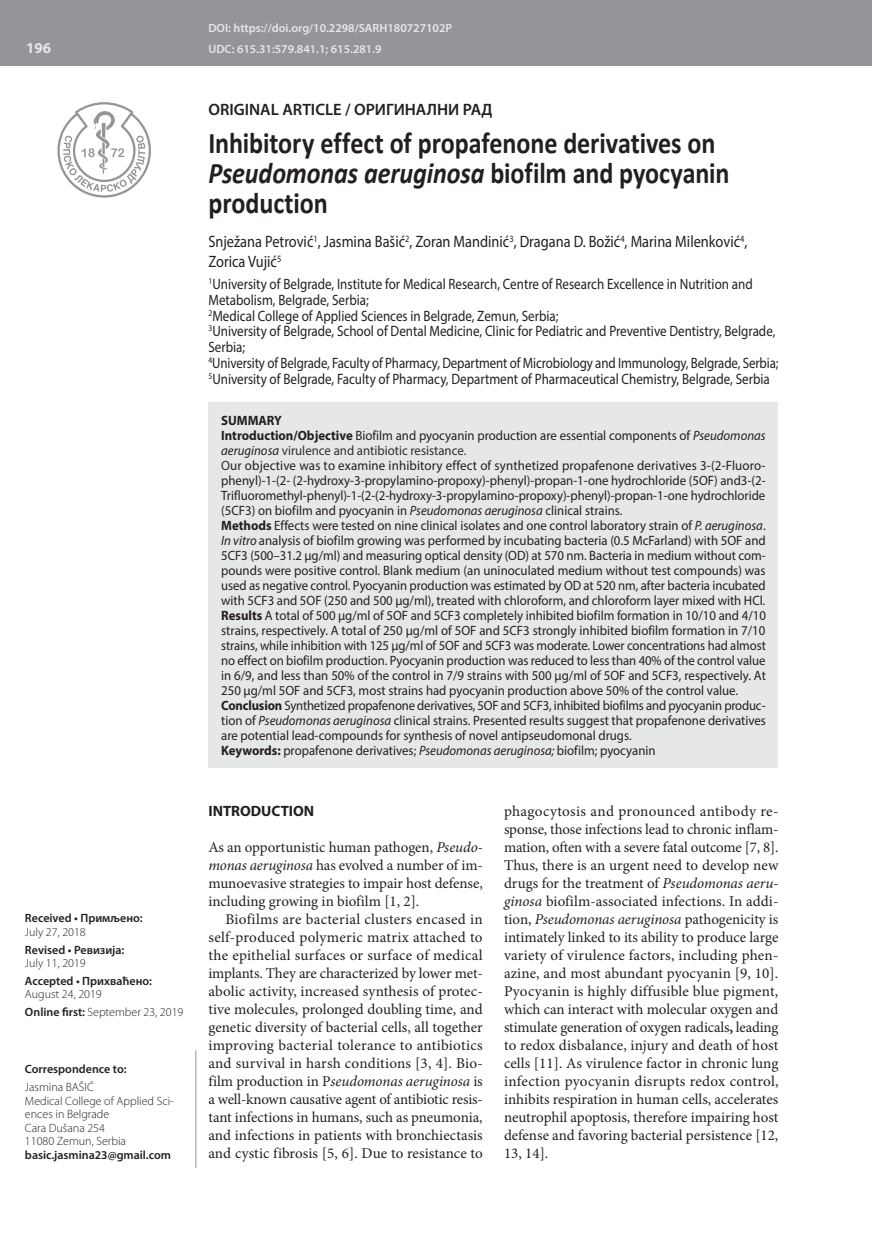
<style>
.page{position:relative;width:872px;height:1234px;background:#fff}
.page>*{position:absolute;margin:0;border:0;box-sizing:border-box;transform-origin:0 0}
.t1{font:700 30px/30px "Calibri";letter-spacing:-.005em;color:#231f20;scale:.87 1}
.t2{font:16.5px/19.5px "Myriad Pro";color:#231f20;scale:.87 1}
.t3{font:600 16.5px "Myriad Pro";color:#231f20}
.t4{font:15px/18px "Minion Pro";color:#231f20;text-align:justify}
.t5{font:15px/15.8px "Myriad Pro";color:#231f20;scale:.87 1}
.t6{font:700 15px "Myriad Pro";color:#231f20}
.t7{font:700 15px "Myriad Pro";color:#e6e7e9}
.t8{font:13.5px/15px "Myriad Pro";color:#231f20;scale:.95 1}
.t9{font:300 12px/13.5px "Myriad Pro";color:#231f20}
.t10{font:600 12px "Myriad Pro";color:#231f20}
.t11{font:600 12px/21.3px "Myriad Pro";color:#e6e7e9}
.s1{font-weight:600}
.s2{font-style:italic}
.s3{font-weight:700}
.s4{color:#2e2f2e}
</style>
<div class="page">
<div style="left:0;top:0;width:872px;height:66px;background:#939598"></div>
<svg style="left:57px;top:102px;width:94px;height:95px"></svg>
<hr style="left:196px;top:1050px;width:1px;height:117px;background:#939598">
<div style="left:208px;top:402px;width:570px;height:365px;background:#e6e7e9"></div>
<p class="t7" style="left:26px;top:38px;width:26px">196</p>
<p class="t10" style="left:25px;top:910px;width:119px">Received • Примљено:</p>
<p class="t9" style="left:25px;top:924px;width:62px">July 27, 2018</p>
<p class="t10" style="left:25px;top:941px;width:101px">Revised • Ревизија:</p>
<p class="t9" style="left:25px;top:956px;width:62px">July 11, 2019</p>
<p class="t10" style="left:25px;top:972px;width:129px">Accepted • Прихваћено:</p>
<p class="t9" style="left:25px;top:985px;width:160px;line-height:17.7px">August 24, 2019<br><span class="s1">Online first:</span> September 23, 2019</p>
<p class="t10" style="left:25px;top:1061px;width:103px">Correspondence to:</p>
<p class="t9" style="left:25px;top:1080px;width:150px">Jasmina BAŠIĆ<br>Medical College of Applied Sci&shy;ences in Belgrade<br>Cara Dušana 254<br>11080 Zemun, Serbia</p>
<p class="t10" style="left:25px;top:1146px;width:147px">basic.jasmina23@gmail.com</p>
<p class="t11" style="left:208px;top:17px;width:245px">DOI: https://doi.org/10.2298/SARH180727102P<br>UDC: 615.31:579.841.1; 615.281.9</p>
<p class="t3" style="left:208px;top:98px;width:286px">ORIGINAL ARTICLE / ОРИГИНАЛНИ РАД</p>
<h1 class="t1" style="left:208px;top:128px;width:600px">Inhibitory effect of propafenone derivatives on<br><span class="s2">Pseudomonas aeruginosa</span> biofilm and pyocyanin production</h1>
<p class="t2" style="left:208px;top:232px;width:621px">Snježana Petrović<sup>1</sup>, Jasmina Bašić<sup>2</sup>, Zoran Mandinić<sup>3</sup>, Dragana D. Božić<sup>4</sup>, Marina Milenković<sup>4</sup>,<br>Zorica Vujić<sup>5</sup></p>
<p class="t5" style="left:208px;top:276px;width:656px"><sup>1</sup>University of Belgrade, Institute for Medical Research, Centre of Research Excellence in Nutrition and Metabolism, Belgrade, Serbia;<br><sup>2</sup>Medical College of Applied Sciences in Belgrade, Zemun, Serbia;<br><sup>3</sup>University of Belgrade, School of Dental Medicine, Clinic for Pediatric and Preventive Dentistry, Belgrade, Serbia;<br><sup>4</sup>University of Belgrade, Faculty of Pharmacy, Department of Microbiology and Immunology, Belgrade, Serbia; <sup>5</sup>University of Belgrade, Faculty of Pharmacy, Department of Pharmaceutical Chemistry, Belgrade, Serbia</p>
<p class="t8" style="left:221px;top:412px;width:575px"><span class="s3">SUMMARY<br>Introduction/Objective</span> Biofilm and pyocyanin production are essential components of <span class="s2">Pseudomonas aeruginosa</span> <span class="s4">virulence and antibiotic resistance.<br>O</span>ur objective was to examine inhibitory effect of synthetized propafenone derivatives 3-(2-Fluoro&shy;phenyl)-1-(2- (2-hydroxy-3-propylamino-propoxy)-phenyl)-propan-1-one hydrochloride (5OF) and3-(2- Trifluoromethyl-phenyl)-1-(2-(2-hydroxy-3-propylamino-propoxy)-phenyl)-propan-1-one hydrochloride (5CF3) on biofilm and pyocyanin in <span class="s2">Pseudomonas aeruginosa</span> clinical strains.<br><span class="s3">Methods</span> Effects were tested on nine clinical isolates and one control laboratory strain of <span class="s2">P. aeruginosa</span>.<br><span class="s2">In vitro</span> analysis of biofilm growing was performed by incubating bacteria (0.5 McFarland) with 5OF and 5CF3 (500–31.2 µg/ml) and measuring optical density (OD) at 570 nm. Bacteria in medium without com&shy;pounds were positive control. Blank medium (an uninoculated medium without test compounds) was used as negative control. Pyocyanin production was estimated by OD at 520 nm, after bacteria incubated with 5CF3 and 5OF (250 and 500 μg/ml), treated with chloroform, and chloroform layer mixed with HCl.<br><span class="s3">Results</span> A total of 500 µg/ml of 5OF and 5CF3 completely inhibited biofilm formation in 10/10 and 4/10 strains, respectively. A total of 250 µg/ml of 5OF and 5CF3 strongly inhibited biofilm formation in 7/10 strains, while inhibition with 125 µg/ml of 5OF and 5CF3 was moderate. Lower concentrations had almost no effect on biofilm production. Pyocyanin production was reduced to less than 40% of the control value in 6/9, and less than 50% of the control in 7/9 strains with 500 μg/ml of 5OF and 5CF3, respectively. At 250 µg/ml 5OF and 5CF3, most strains had pyocyanin production above 50% of the control value.<br><span class="s3">Conclusion</span> Synthetized propafenone derivatives, 5OF and 5CF3, inhibited biofilms and pyocyanin produc&shy;tion of <span class="s2">Pseudomonas aeruginosa</span> clinical strains. Presented results suggest that propafenone derivatives are potential lead-compounds for synthesis of novel antipseudomonal drugs.<br><span class="s3">Keywords:</span> propafenone derivatives; <span class="s2">Pseudomonas aeruginosa;</span> biofilm; pyocyanin</p>
<p class="t6" style="left:208px;top:801px;width:107px">INTRODUCTION</p>
<p class="t4" style="left:208px;top:838px;width:276px">As an opportunistic human pathogen, <span class="s2">Pseudo&shy;monas aeruginosa</span> has evolved a number of im&shy;munoevasive strategies to impair host defense, including growing in biofilm [1, 2].</p>
<p class="t4" style="left:208px;top:910px;width:276px;text-indent:17px">Biofilms are bacterial clusters encased in self-produced polymeric matrix attached to the epithelial surfaces or surface of medical implants. They are characterized by lower met&shy;abolic activity, increased synthesis of protec&shy;tive molecules, prolonged doubling time, and genetic diversity of bacterial cells, all together improving bacterial tolerance to antibiotics and survival in harsh conditions [3, 4]. Bio&shy;film production in P<span class="s2">seudomonas aeruginosa</span> is a well-known causative agent of antibiotic resis&shy;tant infections in humans, such as pneumonia, and infections in patients with bronchiectasis and cystic fibrosis [5, 6]. Due to resistance to</p>
<p class="t4" style="left:504px;top:802px;width:276px">phagocytosis and pronounced antibody re&shy;sponse, those infections lead to chronic inflam&shy;mation, often with a severe fatal outcome [7, 8].<br>Thus, there is an urgent need to develop new drugs for the treatment of <span class="s2">Pseudomonas aeru&shy;ginosa</span> biofilm-associated infections. In addi&shy;tion, <span class="s2">Pseudomonas aeruginosa</span> pathogenicity is intimately linked to its ability to produce large variety of virulence factors, including phen&shy;azine, and most abundant pyocyanin [9, 10].<br>Pyocyanin is highly diffusible blue pigment, which can interact with molecular oxygen and stimulate generation of oxygen radicals<span class="s3">,</span> leading to redox disbalance, injury and death of host cells [11]. As virulence factor in chronic lung infection pyocyanin disrupts redox control, inhibits respiration in human cells, accelerates neutrophil apoptosis, therefore impairing host defense and favoring bacterial persistence [12, 13, 14].</p>
</div>
